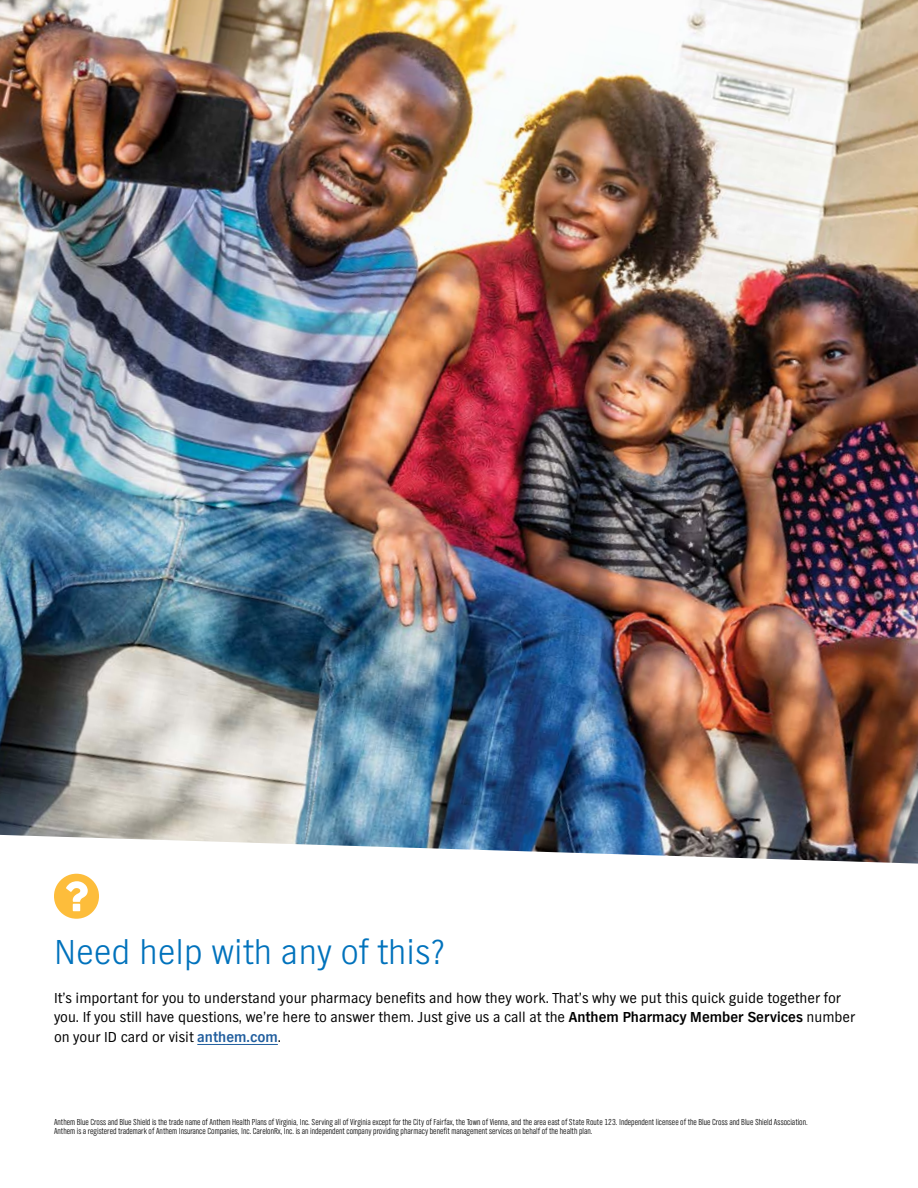
<style>
.page{position:relative;width:918px;height:1188px;background:#fff}
.page>*{position:absolute;margin:0;border:0;box-sizing:border-box;transform-origin:0 0}
.t1{font:300 36px "TV Nord EF";color:#0072bc}
.t2{font:15px/19.5px "TV Nord EF";color:#000}
.t3{font:300 9px/9px "TV Nord Cond EF";color:#000}
.s1{font-weight:700}
.s2{font-weight:700;color:#215e9e}
</style>
<div class="page">
<hr style="left:197px;top:1044px;width:81px;height:1px;background:#215e9e">
<img style="left:0;top:0;width:918px;height:864px">
<svg style="left:54px;top:874px;width:45px;height:45px"></svg>
<h2 class="t1" style="left:54px;top:932px;width:392px">Need help with any of this?</h2>
<p class="t2" style="left:54px;top:988px;width:803px">It’s important for you to understand your pharmacy benefts and how they work. That’s why we put this quick guide together for you. If you still have questions, we’re here to answer them. Just give us a call at the <span class="s1">Anthem Pharmacy Member Services</span> number on your ID card or visit <span class="s2">anthem.com</span>.</p>
<p class="t3" style="left:54px;top:1118px;width:755px">Anthem Blue Cross and Blue Shield is the trade name of Anthem Health Plans of Virginia, Inc. Serving all of Virginia except for the City of Fairfax, the Town of Vienna, and the area east of State Route 123. Independent licensee of the Blue Cross and Blue Shield Association.<br>Anthem is a registered trademark of Anthem Insurance Companies, Inc. CarelonRx, Inc. is an independent company providing pharmacy beneft management services on behalf of the health plan.</p>
</div>
